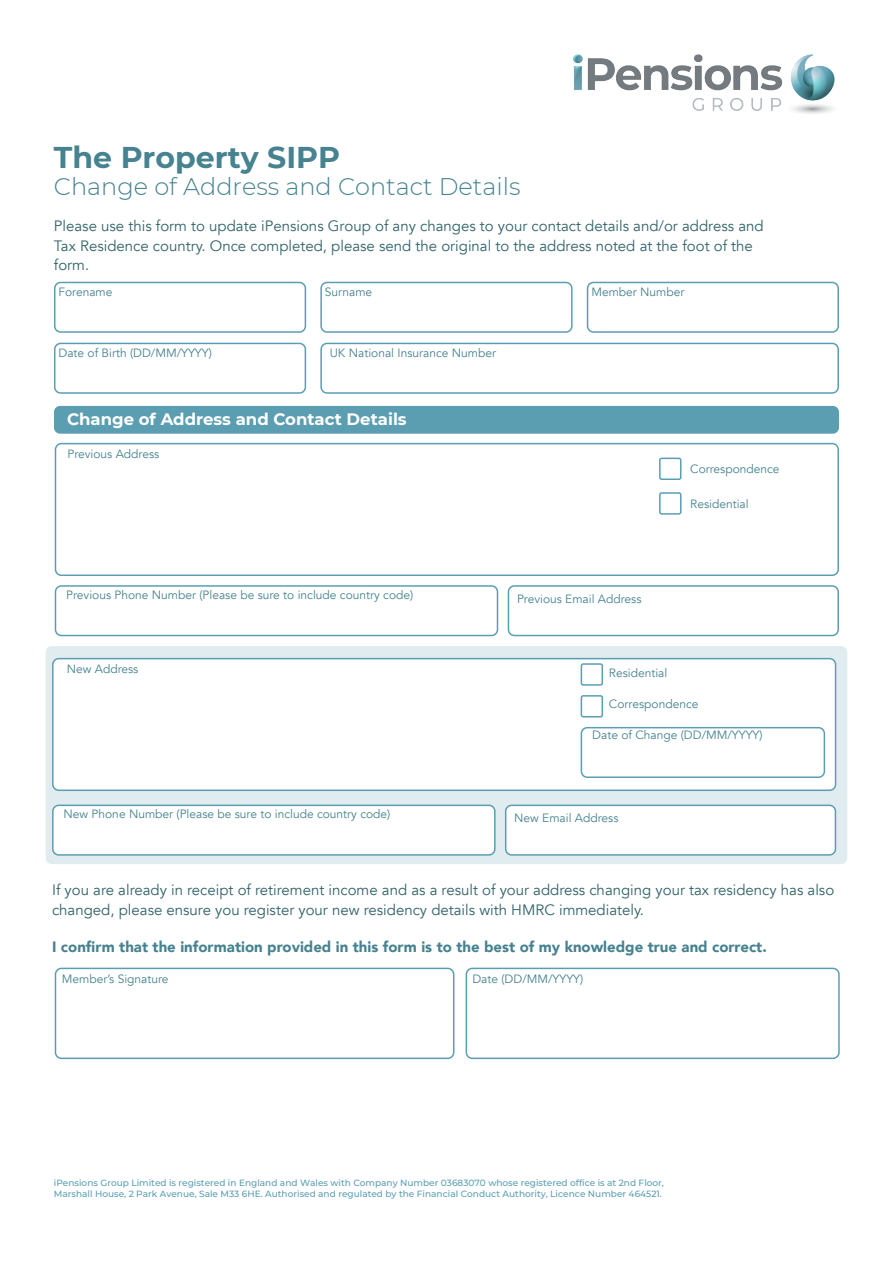
<style>
.page{position:relative;width:893px;height:1263px;background:#fff}
.page>*{position:absolute;margin:0;border:0;box-sizing:border-box;transform-origin:0 0}
.t1{font:700 30px "Montserrat";color:#46828f}
.t2{font:300 24px "Montserrat";color:#46828f}
.t3{font:700 16.5px "Montserrat";color:#fff}
.t4{font:15px/19.5px "Avenir";color:#32636a}
.t5{font:900 15px "Avenir";color:#46828f}
.t6{font:12px "Avenir";color:#46828f}
.t7{font:500 9px/10.8px "Montserrat";color:#5b9eb2}
</style>
<div class="page">
<div style="left:46px;top:646px;width:801px;height:218px;background:#e0ecf0;border-radius:6px"></div>
<img style="left:573px;top:54px;width:262px;height:60px">
<div style="left:54px;top:282px;width:252px;height:51px;border:2px solid #5b9eb2;border-radius:6px"></div>
<div style="left:54px;top:343px;width:252px;height:51px;border:2px solid #5b9eb2;border-radius:6px"></div>
<div style="left:320px;top:282px;width:253px;height:51px;border:2px solid #5b9eb2;border-radius:6px"></div>
<div style="left:320px;top:343px;width:519px;height:51px;border:2px solid #5b9eb2;border-radius:6px"></div>
<div style="left:587px;top:282px;width:252px;height:51px;border:2px solid #5b9eb2;border-radius:6px"></div>
<div style="left:54px;top:406px;width:785px;height:28px;background:#5b9eb2;border-radius:6px"></div>
<div style="left:55px;top:443px;width:784px;height:133px;border:2px solid #5b9eb2;border-radius:6px"></div>
<div style="left:659px;top:492px;width:22px;height:23px;border:2px solid #5b9eb2;border-radius:2px"></div>
<div style="left:659px;top:458px;width:22px;height:22px;border:2px solid #5b9eb2;border-radius:2px"></div>
<div style="left:53px;top:659px;width:782px;height:131px;background:#fff;border-radius:6px"></div>
<div style="left:52px;top:658px;width:784px;height:133px;border:2px solid #5b9eb2;border-radius:6px"></div>
<div style="left:581px;top:663px;width:22px;height:23px;border:2px solid #5b9eb2;border-radius:2px"></div>
<div style="left:581px;top:695px;width:22px;height:22px;border:2px solid #5b9eb2;border-radius:2px"></div>
<div style="left:581px;top:727px;width:244px;height:51px;border:2px solid #5b9eb2;border-radius:6px"></div>
<div style="left:55px;top:585px;width:443px;height:51px;border:2px solid #5b9eb2;border-radius:6px"></div>
<div style="left:508px;top:585px;width:331px;height:51px;border:2px solid #5b9eb2;border-radius:6px"></div>
<div style="left:53px;top:805px;width:442px;height:50px;background:#fff;border-radius:6px"></div>
<div style="left:52px;top:804px;width:444px;height:52px;border:2px solid #5b9eb2;border-radius:6px"></div>
<div style="left:506px;top:805px;width:329px;height:50px;background:#fff;border-radius:6px"></div>
<div style="left:505px;top:804px;width:331px;height:52px;border:2px solid #5b9eb2;border-radius:6px"></div>
<div style="left:55px;top:968px;width:399px;height:91px;border:2px solid #5b9eb2;border-radius:6px"></div>
<div style="left:466px;top:968px;width:374px;height:91px;border:2px solid #5b9eb2;border-radius:6px"></div>
<p class="t1" style="left:54px;top:136px;width:288px">The Property SIPP</p>
<p class="t2" style="left:54px;top:170px;width:468px">Change of Address and Contact Details</p>
<p class="t4" style="left:54px;top:217px;width:711px">Please use this form to update iPensions Group of any changes to your contact details and/or address and<br>Tax Residence country. Once completed, please send the original to the address noted at the foot of the form.</p>
<p class="t6" style="left:59px;top:284px;width:56px">Forename</p>
<p class="t6" style="left:591px;top:284px;width:95px">Member Number</p>
<p class="t6" style="left:325px;top:284px;width:49px">Surname</p>
<p class="t6" style="left:59px;top:345px;width:155px">Date of Birth (DD/MM/YYYY)</p>
<p class="t6" style="left:330px;top:345px;width:168px">UK National Insurance Number</p>
<p class="t3" style="left:67px;top:407px;width:341px">Change of Address and Contact Details</p>
<p class="t6" style="left:68px;top:447px;width:93px">Previous Address</p>
<p class="t6" style="left:66px;top:588px;width:348px">Previous Phone Number (Please be sure to include country code)</p>
<p class="t6" style="left:517px;top:592px;width:126px">Previous Email Address</p>
<p class="t6" style="left:690px;top:462px;width:91px">Correspondence</p>
<p class="t6" style="left:690px;top:496px;width:60px">Residential</p>
<p class="t6" style="left:67px;top:662px;width:73px">New Address</p>
<p class="t6" style="left:609px;top:665px;width:60px">Residential</p>
<p class="t6" style="left:609px;top:696px;width:91px">Correspondence</p>
<p class="t6" style="left:592px;top:728px;width:172px">Date of Change (DD/MM/YYYY)</p>
<p class="t6" style="left:64px;top:807px;width:328px">New Phone Number (Please be sure to include country code)</p>
<p class="t6" style="left:514px;top:811px;width:106px">New Email Address</p>
<p class="t4" style="left:52px;top:880px;width:784px">If you are already in receipt of retirement income and as a result of your address changing your tax residency has also changed, please ensure you register your new residency details with HMRC immediately.</p>
<p class="t5" style="left:52px;top:934px;width:716px">I confirm that the information provided in this form is to the best of my knowledge true and correct.</p>
<p class="t6" style="left:62px;top:972px;width:108px">Member’s Signature</p>
<p class="t6" style="left:472px;top:972px;width:112px">Date (DD/MM/YYYY)</p>
<p class="t7" style="left:54px;top:1177px;width:612px">iPensions Group Limited is registered in England and Wales with Company Number 03683070 whose registered office is at 2nd Floor,<br>Marshall House, 2 Park Avenue, Sale M33 6HE. Authorised and regulated by the Financial Conduct Authority, Licence Number 464521.</p>
</div>
